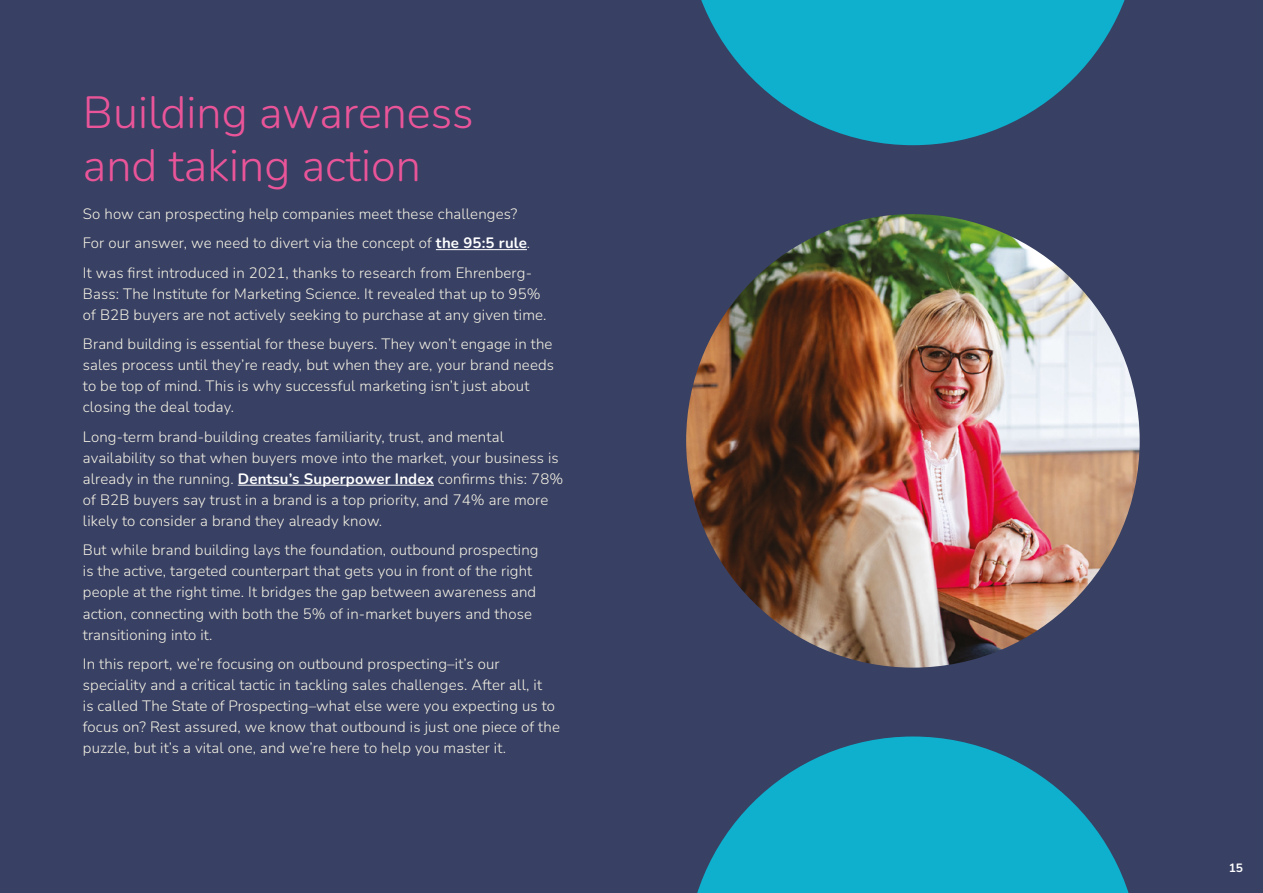
<style>
.page{position:relative;width:1263px;height:893px;background:#384063}
.page>*{position:absolute;margin:0;border:0;box-sizing:border-box;transform-origin:0 0}
.t1{font:300 45px/52.5px "Nunito";color:#ea5599}
.t2{font:300 15px/21px "Nunito";letter-spacing:.01em;color:#f5f2e4}
.t3{font:700 12px "Nunito";color:#fff}
.s1{font-weight:700;color:#fff}
</style>
<div class="page">
<hr style="left:436px;top:249px;width:91px;height:1px;background:#fff">
<hr style="left:238px;top:485px;width:196px;height:1px;background:#fff">
<img style="left:686px;top:214px;width:454px;height:454px;border-radius:227px">
<svg style="left:701px;top:0;width:424px;height:145px;fill:#0eb0cd"></svg>
<svg style="left:697px;top:736px;width:432px;height:157px;fill:#0eb0cd"></svg>
<h1 class="t1" style="left:83px;top:85px;width:392px">Building awareness and taking action</h1>
<p class="t2" style="left:83px;top:198px;width:450px;line-height:29.5px">So how can prospecting help companies meet these challenges?<br>For our answer, we need to divert via the concept of <span class="s1">the 95:5 rule</span>.<br>It was first introduced in 2021, thanks to research from Ehrenberg-</p>
<p class="t2" style="left:83px;top:283px;width:465px">Bass: The Institute for Marketing Science. It revealed that up to 95% of B2B buyers are not actively seeking to purchase at any given time.</p>
<p class="t2" style="left:83px;top:333px;width:473px">Brand building is essential for these buyers. They won’t engage in the sales process until they’re ready, but when they are, your brand needs to be top of mind. This is why successful marketing isn’t just about closing the deal today.</p>
<p class="t2" style="left:83px;top:426px;width:482px">Long-term brand-building creates familiarity, trust, and mental availability so that when buyers move into the market, your business is already in the running. <span class="s1">Dentsu’s Superpower Index</span> confirms this: 78% of B2B buyers say trust in a brand is a top priority, and 74% are more likely to consider a brand they already know.</p>
<p class="t2" style="left:83px;top:539px;width:457px">But while brand building lays the foundation, outbound prospecting is the active, targeted counterpart that gets you in front of the right people at the right time. It bridges the gap between awareness and action, connecting with both the 5% of in-market buyers and those transitioning into it.</p>
<p class="t2" style="left:83px;top:653px;width:478px">In this report, we’re focusing on outbound prospecting–it’s our speciality and a critical tactic in tackling sales challenges. After all, it<br>is called The State of Prospecting–what else were you expecting us to focus on? Rest assured, we know that outbound is just one piece of the puzzle, but it’s a vital one, and we’re here to help you master it.</p>
<p class="t3" style="left:1229px;top:860px;width:16px">15</p>
</div>
